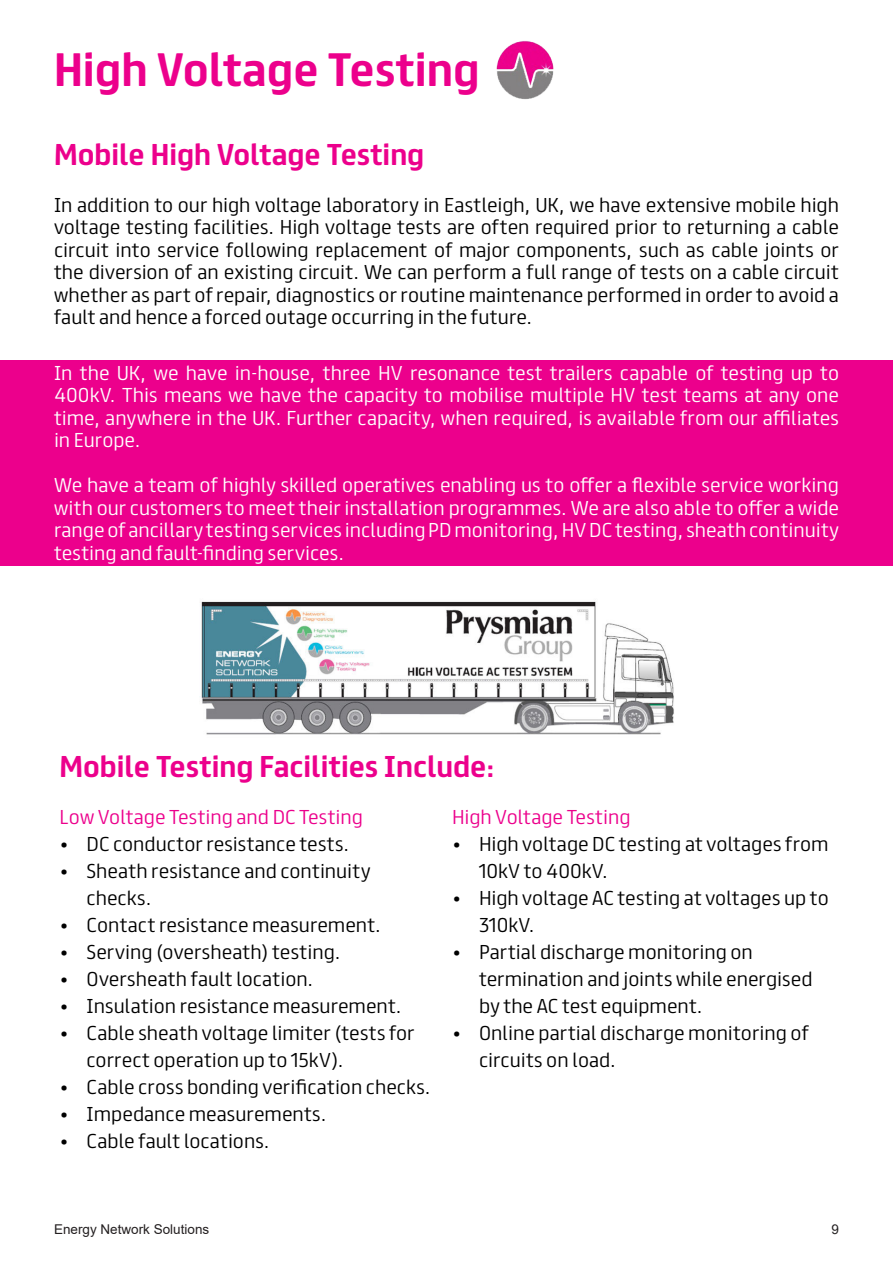
<style>
.page{position:relative;width:893px;height:1263px;background:#fff}
.page>*{position:absolute;margin:0;border:0;box-sizing:border-box;transform-origin:0 0}
.t1{font:700 42px "FS Truman";color:#ec008c}
.t2{font:700 27px "FS Truman";color:#ec008c}
.t3{font:300 18px/27px "FS Truman";color:#000}
.t4{font:300 18px/22.5px "FS Truman";color:#fff;text-align:justify}
.t5{font:300 18px "FS Truman";color:#ec008c}
.t6{font:13.5px "Arial";color:#231f20}
</style>
<div class="page">
<div style="left:1px;top:360px;width:892px;height:206px;background:#ec008c"></div>
<img style="left:496px;top:41px;width:58px;height:59px">
<img style="left:199px;top:601px;width:475px;height:134px">
<p class="t1" style="left:54px;top:33px;width:427px">High Voltage Testing</p>
<p class="t2" style="left:54px;top:131px;width:372px">Mobile High Voltage Testing</p>
<p class="t3" style="left:54px;top:192px;width:786px;line-height:22.5px;text-align:justify">In addition to our high voltage laboratory in Eastleigh, UK, we have extensive mobile high voltage testing facilities. High voltage tests are often required prior to returning a cable circuit into service following replacement of major components, such as cable joints or the diversion of an existing circuit. We can perform a full range of tests on a cable circuit whether as part of repair, diagnostics or routine maintenance performed in order to avoid a fault and hence a forced outage occurring in the future.</p>
<p class="t4" style="left:54px;top:360px;width:786px">In the UK, we have in-house, three HV resonance test trailers capable of testing up to 400kV. This means we have the capacity to mobilise multiple HV test teams at any one time, anywhere in the UK. Further capacity, when required, is available from our affiliates in Europe.</p>
<p class="t4" style="left:54px;top:472px;width:786px">We have a team of highly skilled operatives enabling us to offer a flexible service working with our customers to meet their installation programmes. We are also able to offer a wide range of ancillary testing services including PD monitoring, HV DC testing, sheath continuity testing and fault-finding services.</p>
<p class="t2" style="left:60px;top:743px;width:435px">Mobile Testing Facilities Include:</p>
<p class="t5" style="left:452px;top:802px;width:180px">High Voltage Testing</p>
<p class="t3" style="left:479px;top:829px;width:351px;text-indent:-27px">• High voltage DC testing at voltages from<br>10kV to 400kV.</p>
<p class="t3" style="left:479px;top:883px;width:351px;text-indent:-27px">• High voltage AC testing at voltages up to<br>310kV.</p>
<p class="t3" style="left:479px;top:937px;width:335px;text-indent:-27px">• Partial discharge monitoring on termination and joints while energised by the AC test equipment.</p>
<p class="t3" style="left:479px;top:1018px;width:331px;text-indent:-27px">• Online partial discharge monitoring of circuits on load.</p>
<p class="t5" style="left:60px;top:802px;width:305px">Low Voltage Testing and DC Testing</p>
<p class="t3" style="left:60px;top:829px;width:291px">• DC conductor resistance tests.</p>
<p class="t3" style="left:87px;top:856px;width:285px;text-indent:-27px">• Sheath resistance and continuity checks.</p>
<p class="t3" style="left:60px;top:910px;width:323px">• Contact resistance measurement.</p>
<p class="t3" style="left:60px;top:937px;width:282px">• Serving (oversheath) testing.</p>
<p class="t3" style="left:60px;top:964px;width:255px">• Oversheath fault location.</p>
<p class="t3" style="left:60px;top:991px;width:344px">• Insulation resistance measurement.</p>
<p class="t3" style="left:87px;top:1018px;width:330px;text-indent:-27px">• Cable sheath voltage limiter (tests for correct operation up to 15kV).</p>
<p class="t3" style="left:60px;top:1072px;width:373px">• Cable cross bonding verification checks.</p>
<p class="t3" style="left:60px;top:1099px;width:268px">• Impedance measurements.</p>
<p class="t3" style="left:60px;top:1126px;width:211px">• Cable fault locations.</p>
<p class="t6" style="left:54px;top:1220px;width:157px">Energy Network Solutions</p>
<p class="t6" style="left:831px;top:1220px;width:9px">9</p>
</div>
